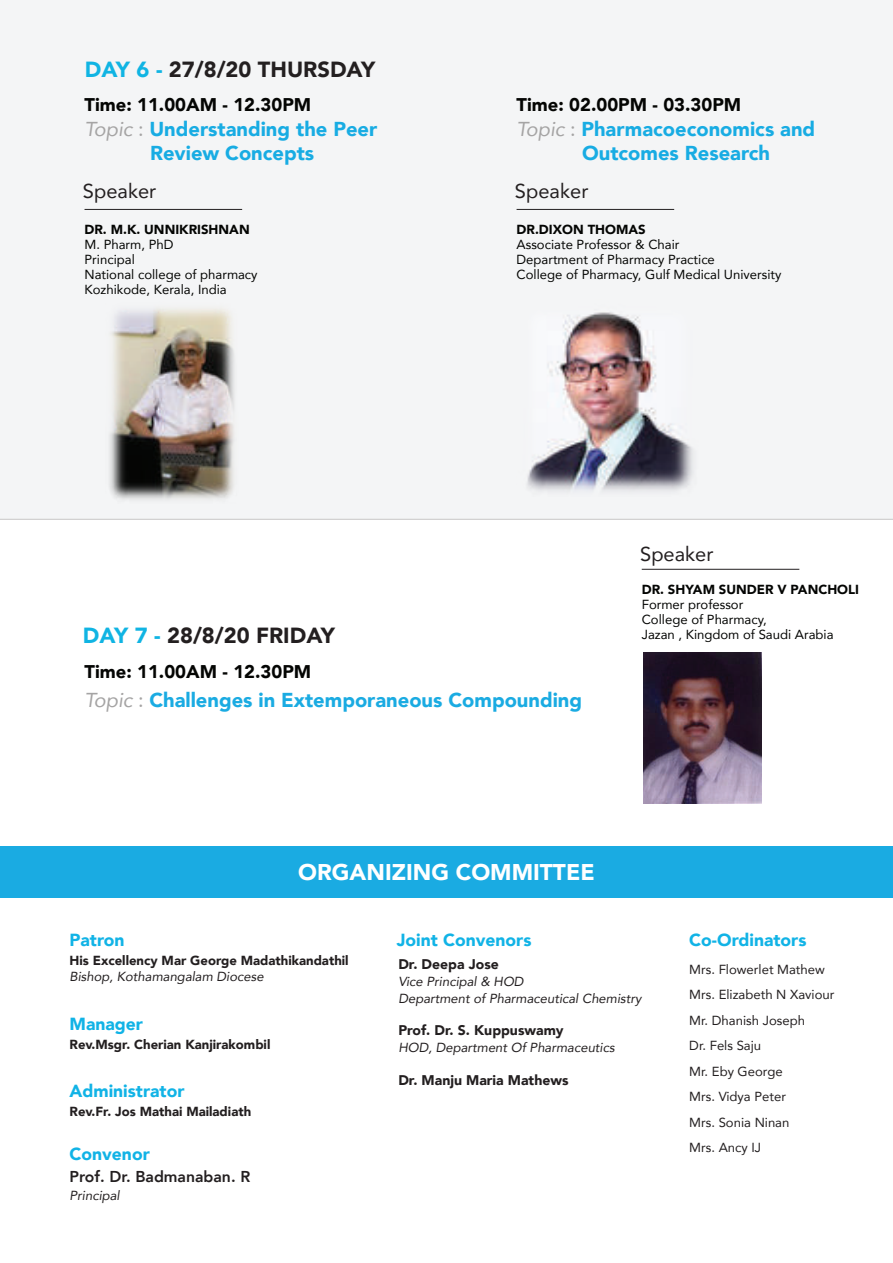
<style>
.page{position:relative;width:893px;height:1263px;background:#fff}
.page>*{position:absolute;margin:0;border:0;box-sizing:border-box;transform-origin:0 0}
.t1{font:900 22.8px "Avenir";color:#fff}
.t2{font:900 21.9px "Avenir";color:#231f20}
.t3{font:900 20.1px/24px "Avenir";color:#18ace3;text-align:center}
.t4{font:900 20.1px "Avenir";color:#1aabe2}
.t5{font:20.1px "Avenir";color:#231f20}
.t6{font:900 18.3px "Avenir";color:#040503}
.t7{font:900 17.55px "Avenir";color:#11b3e6}
.t8{font:800 15.75px "Avenir";color:#231f20}
.t9{font:900 13.95px "Avenir";color:#231f20}
.t10{font:13.05px/15px "Avenir";color:#040503}
.t11{font:13.05px/25.5px "Avenir";color:#231f20}
.t12{font:italic 13.05px/16.5px "Avenir";color:#231f20}
.t13{font:900 13.05px "Avenir";color:#231f20}
.t14{font:900 13.05px "Avenir";color:#040503}
.s1{color:#10b4e3}
.s2{font-weight:400;font-style:italic;color:#a5a4a4}
.s3{font-weight:400;color:#a5a4a4}
</style>
<div class="page">
<hr style="left:642px;top:569px;width:157px;height:1px;background:#231f20">
<div style="left:0;top:0;width:893px;height:519px;background:#f4f5f6"></div>
<hr style="left:0;top:519px;width:893px;height:1px;background:#c9c8c8">
<hr style="left:85px;top:209px;width:157px;height:1px;background:#231f20">
<hr style="left:517px;top:209px;width:157px;height:1px;background:#231f20">
<img style="left:109px;top:308px;width:126px;height:192px">
<img style="left:527px;top:312px;width:166px;height:179px">
<img style="left:643px;top:653px;width:119px;height:150px">
<div style="left:0;top:847px;width:893px;height:51px;background:#1aabe2"></div>
<h2 class="t2" style="left:85px;top:51px;width:292px"><span class="s1">DAY 6 -</span> 27/8/20 THURSDAY</h2>
<h3 class="t6" style="left:85px;top:89px;width:228px">Time: 11.00AM - 12.30PM</h3>
<h3 class="t3" style="left:85px;top:116px;width:294px"><span class="s2">Topic</span> <span class="s3">:</span> Understanding the Peer<br>Review Concepts</h3>
<h3 class="t5" style="left:83px;top:175px;width:75px">Speaker</h3>
<p class="t14" style="left:85px;top:218px;width:167px">DR. M.K. UNNIKRISHNAN</p>
<p class="t10" style="left:85px;top:237px;width:175px">M. Pharm, PhD<br>Principal<br>National college of pharmacy<br>Kozhikode, Kerala, India</p>
<h3 class="t6" style="left:517px;top:89px;width:226px">Time: 02.00PM - 03.30PM</h3>
<h3 class="t3" style="left:582px;top:116px;width:235px;text-align:left;text-indent:-65px"><span class="s2">Topic</span> <span class="s3">:</span> Pharmacoeconomics and<br>Outcomes Research</h3>
<h3 class="t5" style="left:515px;top:175px;width:75px">Speaker</h3>
<p class="t14" style="left:517px;top:218px;width:131px">DR.DIXON THOMAS</p>
<p class="t10" style="left:517px;top:237px;width:266px">Associate Professor &amp; Chair<br>Department of Pharmacy Practice<br>College of Pharmacy, Gulf Medical University</p>
<h2 class="t2" style="left:83px;top:617px;width:254px"><span class="s1">DAY 7 -</span> 28/8/20 FRIDAY</h2>
<h3 class="t6" style="left:85px;top:656px;width:228px">Time: 11.00AM - 12.30PM</h3>
<h3 class="t4" style="left:85px;top:683px;width:499px"><span class="s2">Topic</span> <span class="s3">:</span> Challenges in Extemporaneous Compounding</h3>
<h3 class="t5" style="left:640px;top:538px;width:75px">Speaker</h3>
<p class="t14" style="left:642px;top:578px;width:219px">DR. SHYAM SUNDER V PANCHOLI</p>
<p class="t10" style="left:642px;top:596px;width:193px">Former professor<br>College of Pharmacy,<br>Jazan , Kingdom of Saudi Arabia</p>
<h1 class="t1" style="left:298px;top:853px;width:298px">ORGANIZING COMMITTEE</h1>
<h3 class="t7" style="left:70px;top:924px;width:57px">Patron</h3>
<p class="t13" style="left:70px;top:949px;width:281px">His Excellency Mar George Madathikandathil</p>
<p class="t12" style="left:70px;top:968px;width:196px">Bishop, Kothamangalam Diocese</p>
<h3 class="t7" style="left:70px;top:1008px;width:75px">Manager</h3>
<p class="t13" style="left:70px;top:1033px;width:202px">Rev.Msgr. Cherian Kanjirakombil</p>
<h3 class="t7" style="left:70px;top:1076px;width:116px">Administrator</h3>
<p class="t13" style="left:70px;top:1100px;width:183px">Rev.Fr. Jos Mathai Mailadiath</p>
<h3 class="t7" style="left:70px;top:1139px;width:82px">Convenor</h3>
<p class="t8" style="left:70px;top:1164px;width:182px">Prof. Dr. Badmanaban. R</p>
<p class="t12" style="left:70px;top:1187px;width:52px">Principal</p>
<h3 class="t7" style="left:397px;top:925px;width:136px">Joint Convenors</h3>
<p class="t9" style="left:398px;top:952px;width:102px">Dr. Deepa Jose</p>
<p class="t12" style="left:398px;top:973px;width:245px">Vice Principal &amp; HOD<br>Department of Pharmaceutical Chemistry</p>
<p class="t9" style="left:398px;top:1018px;width:167px">Prof. Dr. S. Kuppuswamy</p>
<p class="t12" style="left:398px;top:1039px;width:218px">HOD, Department Of Pharmaceutics</p>
<p class="t9" style="left:398px;top:1068px;width:172px">Dr. Manju Maria Mathews</p>
<h3 class="t7" style="left:689px;top:924px;width:119px">Co-Ordinators</h3>
<p class="t11" style="left:689px;top:956px;width:147px">Mrs. Flowerlet Mathew<br>Mrs. Elizabeth N Xaviour<br>Mr. Dhanish Joseph<br>Dr. Fels Saju<br>Mr. Eby George<br>Mrs. Vidya Peter<br>Mrs. Sonia Ninan<br>Mrs. Ancy IJ</p>
</div>
